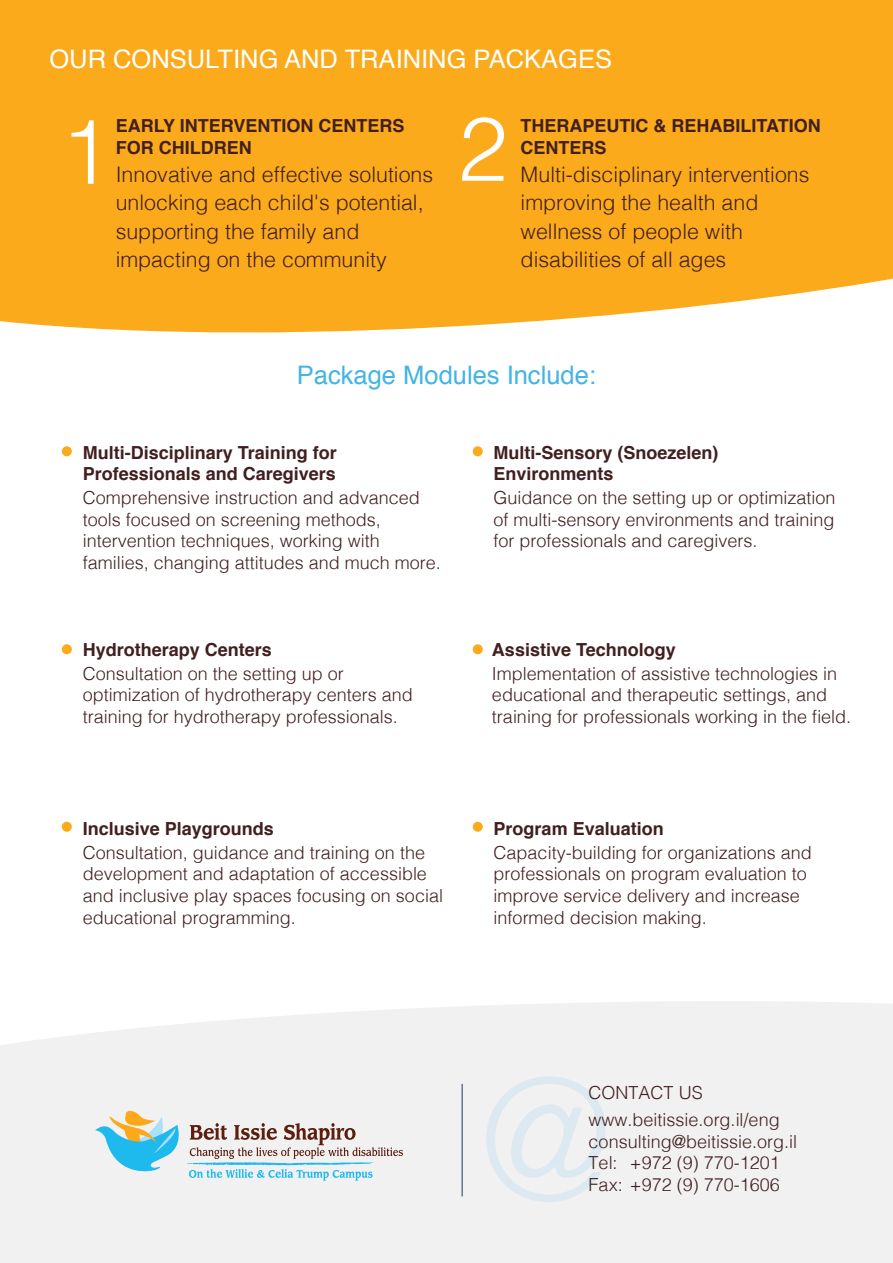
<style>
.page{position:relative;width:893px;height:1263px;background:#fff}
.page>*{position:absolute;margin:0;border:0;box-sizing:border-box;transform-origin:0 0}
.t1{font:300 90px "Helvetica";color:#fff}
.t2{font:25.5px "Helvetica";color:#fff}
.t3{font:25.5px "Helvetica";color:#43b4e3}
.t4{font:300 21.45px/28.5px "Helvetica";color:#411f1f}
.t5{font:300 18px/21.6px "Helvetica";color:#411f1f}
.t6{font:700 18px/21.6px "Helvetica";color:#411f1f}
</style>
<div class="page">
<div style="left:0;top:0;width:893px;height:333px;background:#faaa1a"></div>
<div style="left:0;top:1001px;width:893px;height:262px;background:#f1f1f2"></div>
<div style="left:62px;top:446px;width:10px;height:10px;background:#faaa1a;border-radius:50%"></div>
<div style="left:473px;top:446px;width:10px;height:10px;background:#faaa1a;border-radius:50%"></div>
<div style="left:62px;top:644px;width:10px;height:10px;background:#faaa1a;border-radius:50%"></div>
<div style="left:473px;top:644px;width:10px;height:10px;background:#faaa1a;border-radius:50%"></div>
<div style="left:62px;top:822px;width:10px;height:10px;background:#faaa1a;border-radius:50%"></div>
<div style="left:473px;top:822px;width:10px;height:10px;background:#faaa1a;border-radius:50%"></div>
<hr style="left:462px;top:1084px;width:1px;height:112px;background:#1d3960">
<svg style="left:486px;top:1076px;width:120px;height:126px"></svg>
<svg style="left:95px;top:1108px;width:308px;height:73px"></svg>
<h2 class="t2" style="left:49px;top:50px;width:564px">OUR CONSULTING AND TRAINING PACKAGES</h2>
<h1 class="t1" style="left:61px;top:117px;width:52px">1</h1>
<h1 class="t1" style="left:458px;top:114px;width:52px">2</h1>
<p class="t6" style="left:116px;top:116px;width:290px">EARLY INTERVENTION CENTERS<br>FOR CHILDREN</p>
<p class="t6" style="left:521px;top:116px;width:302px">THERAPEUTIC &amp; REHABILITATION<br>CENTERS</p>
<p class="t4" style="left:116px;top:162px;width:319px">Innovative and effective solutions unlocking each child's potential, supporting the family and impacting on the community</p>
<p class="t4" style="left:521px;top:162px;width:290px">Multi-disciplinary interventions improving the health and wellness of people with disabilities of all ages</p>
<h2 class="t3" style="left:297px;top:365px;width:301px">Package Modules Include:</h2>
<p class="t6" style="left:83px;top:443px;width:256px">Multi-Disciplinary Training for<br>Professionals and Caregivers</p>
<p class="t5" style="left:83px;top:489px;width:360px">Comprehensive instruction and advanced tools focused on screening methods, intervention techniques, working with families, changing attitudes and much more.</p>
<p class="t6" style="left:83px;top:640px;width:191px">Hydrotherapy Centers</p>
<p class="t5" style="left:83px;top:664px;width:332px">Consultation on the setting up or optimization of hydrotherapy centers and training for hydrotherapy professionals.</p>
<p class="t6" style="left:83px;top:819px;width:193px">Inclusive Playgrounds</p>
<p class="t5" style="left:83px;top:843px;width:362px">Consultation, guidance and training on the development and adaptation of accessible and inclusive play spaces focusing on social educational programming.</p>
<p class="t6" style="left:493px;top:443px;width:227px">Multi-Sensory (Snoezelen)<br>Environments</p>
<p class="t5" style="left:493px;top:489px;width:344px;text-align:justify">Guidance on the setting up or optimization of multi-sensory environments and training for professionals and caregivers.</p>
<p class="t6" style="left:492px;top:640px;width:185px">Assistive Technology</p>
<p class="t5" style="left:492px;top:664px;width:361px">Implementation of assistive technologies in educational and therapeutic settings, and training for professionals working in the field.</p>
<p class="t6" style="left:494px;top:819px;width:172px">Program Evaluation</p>
<p class="t5" style="left:494px;top:843px;width:320px">Capacity-building for organizations and professionals on program evaluation to improve service delivery and increase informed decision making.</p>
<p class="t5" style="left:589px;top:1081px;width:193px;line-height:27px">CONTACT US www.beitissie.org.il/eng</p>
<p class="t5" style="left:589px;top:1132px;width:210px">consulting@beitissie.org.il<br>Tel: +972 (9) 770-1201<br>Fax: +972 (9) 770-1606</p>
</div>
